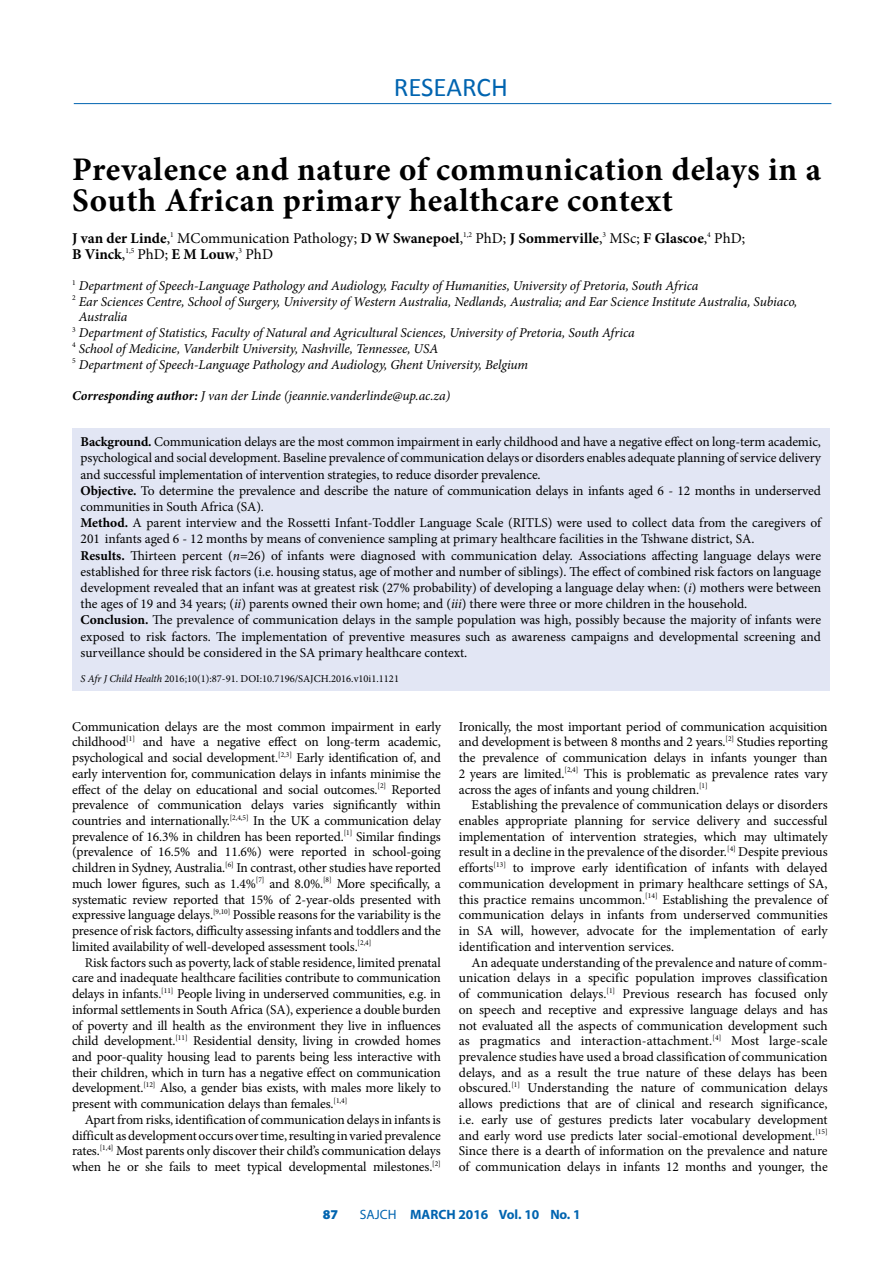
<style>
.page{position:relative;width:893px;height:1263px;background:#fff}
.page>*{position:absolute;margin:0;border:0;box-sizing:border-box;transform-origin:0 0}
.t1{font:700 33px/31.5px "Minion Pro";letter-spacing:.02em;color:#000}
.t2{font:27px "Calibri";color:#0064b0}
.t3{font:700 15px/15.8px "Minion Pro";color:#000}
.t4{font:13.5px/15.8px "Minion Pro";letter-spacing:-.005em;color:#000;text-align:justify}
.t5{font:italic 13.5px "Minion Pro";letter-spacing:-.01em;color:#000}
.t6{font:700 13.5px "Myriad Pro";color:#0064b0}
.t7{font:900 13.5px "Myriad Pro";color:#0064b0}
.t8{font:10.5px "Minion Pro";color:#000}
.s1{font-weight:400}
.s2{font-weight:700}
.s3{font-style:italic}
.s4{color:#111}
</style>
<div class="page">
<hr style="left:74px;top:103px;width:757px;height:1px;background:#0064b0">
<div style="left:72px;top:428px;width:758px;height:263px;background:#e2e6f4"></div>
<h2 class="t2" style="left:394px;top:70px;width:116px">RESEARCH</h2>
<h1 class="t1" style="left:72px;top:153px;width:751px">Prevalence and nature of communication delays in a<br>South African primary healthcare context</h1>
<p class="t3" style="left:72px;top:230px;width:675px">J van der Linde<span class="s1">,</span><sup>1</sup> <span class="s1">MCommunication Pathology;</span> D W Swanepoel<span class="s1">,</span><sup>1,2</sup> <span class="s1">PhD;</span> J Sommerville<span class="s1">,</span><sup>3</sup> <span class="s1">MSc;</span> F Glascoe<span class="s1">,</span><sup>4</sup> <span class="s1">PhD;<br></span>B Vinck<span class="s1">,</span><sup>1,5</sup> <span class="s1">PhD;</span> E M Louw<span class="s1">,</span><sup>3</sup> <span class="s1">PhD</span></p>
<p class="t5" style="left:72px;top:276px;width:628px"><sup>1</sup> Department of Speech-Language Pathology and Audiology, Faculty of Humanities, University of Pretoria, South Africa</p>
<p class="t5" style="left:72px;top:292px;width:727px"><sup>2</sup> Ear Sciences Centre, School of Surgery, University of Western Australia, Nedlands, Australia; and Ear Science Institute Australia, Subiaco,</p>
<p class="t5" style="left:79px;top:308px;width:50px">Australia</p>
<p class="t5" style="left:72px;top:324px;width:564px"><sup>3</sup> Department of Statistics, Faculty of Natural and Agricultural Sciences, University of Pretoria, South Africa</p>
<p class="t5" style="left:72px;top:339px;width:368px"><sup>4</sup> School of Medicine, Vanderbilt University, Nashville, Tennessee, USA</p>
<p class="t5" style="left:72px;top:355px;width:458px"><sup>5</sup> Department of Speech-Language Pathology and Audiology, Ghent University, Belgium</p>
<p class="t5" style="left:72px;top:387px;width:380px"><span class="s2">Corresponding author:</span> J van der Linde (jeannie.vanderlinde@up.ac.za)</p>
<p class="t4" style="left:81px;top:434px;width:742px;line-height:16.2px;text-align:left"><span class="s2">Background.</span> Communication delays are the most common impairment in early childhood and have a negative effect on long-term academic, psychological and social development. Baseline prevalence of communication delays or disorders enables adequate planning of service delivery and successful implementation of intervention strategies, to reduce disorder prevalence.<br><span class="s2">Objective.</span> To determine the prevalence and describe the nature of communication delays in infants aged 6 - 12 months in underserved communities in South Africa (SA).<br><span class="s2">Method.</span> A parent interview and the Rossetti Infant-Toddler Language Scale (RITLS) were used to collect data from the caregivers of 201 infants aged 6 - 12 months by means of convenience sampling at primary healthcare facilities in the Tshwane district, SA.<br><span class="s2">Results.</span> Thirteen percent (<span class="s3">n</span>=26) of infants were diagnosed with communication delay. Associations affecting language delays were established for three risk factors (i.e. housing status, age of mother and number of siblings). The effect of combined risk factors on language development revealed that an infant was at greatest risk (27% probability) of developing a language delay when: (<span class="s3">i</span>) mothers were between the ages of 19 and 34 years; (<span class="s3">ii</span>) parents owned their own home; and (<span class="s3">iii</span>) there were three or more children in the household.<br><span class="s2">Conclusion.</span> The prevalence of communication delays in the sample population was high, possibly because the majority of infants were exposed to risk factors. The implementation of preventive measures such as awareness campaigns and developmental screening and surveillance should be considered in the SA primary healthcare context.</p>
<p class="t8" style="left:81px;top:672px;width:320px"><span class="s3">S Afr J Child Health</span> 2016;10(1):87-91. DOI:10.7196/SAJCH.2016.v10i1.1121</p>
<p class="t4" style="left:72px;top:718px;width:370px">Communication delays are the most common impairment in early childhood<sup>[1]</sup> and have a negative effect on long-term academic, psychological and social development.<sup>[2,3]</sup> Early identification of, and early intervention for, communication delays in infants minimise the effect of the delay on educational and social outcomes.<sup>[2]</sup> Reported prevalence of communication delays varies significantly within countries and internationally.<sup>[2,4,5]</sup> In the UK a communication delay prevalence of 16.3% in children has been reported.<sup>[1]</sup> Similar findings (prevalence of 16.5% and 11.6%) were reported in school-going children in Sydney, Australia.<sup>[6]</sup> In contrast, other studies have reported much lower figures, such as 1.4%<sup>[7]</sup> and 8.0%.<sup>[8]</sup> More specifically, a systematic review reported that 15% of 2-year-olds presented with expressive language delays.<sup>[9,10]</sup> Possible reasons for the variability is the presence of risk factors, difficulty assessing infants and toddlers and the limited availability of well-developed assessment tools.<sup>[2,4]</sup></p>
<p class="t4" style="left:72px;top:954px;width:370px;text-indent:13px"><span class="s4">R</span>isk factors such as poverty, lack of stable residence, limited prenatal care and inadequate healthcare facilities contribute to communication delays in infants.<sup>[11]</sup> People living in underserved communities, e.g. in informal settlements in South Africa (SA), experience a double burden of poverty and ill health as the environment they live in influences child development.<sup>[11]</sup> Residential density, living in crowded homes and poor-quality housing lead to parents being less interactive with their children, which in turn has a negative effect on communication development.<sup>[12]</sup> Also, a gender bias exists, with males more likely to present with communication delays than females.<sup>[1,4]</sup></p>
<p class="t4" style="left:72px;top:1112px;width:370px;text-indent:13px">Apart from risks, identification of communication delays in infants is difficult as development occurs over time, resulting in varied prevalence rates.<sup>[1,4]</sup> Most parents only discover their child’s communication delays when he or she fails to meet typical developmental milestones.<sup>[2]</sup></p>
<p class="t4" style="left:459px;top:718px;width:370px">Ironically, the most important period of communication acquisition and development is between 8 months and 2 years.<sup>[2]</sup> Studies reporting the prevalence of communication delays in infants younger than 2 years are limited.<sup>[2,4]</sup> This is problematic as prevalence rates vary across the ages of infants and young children.<sup>[1]</sup></p>
<p class="t4" style="left:459px;top:797px;width:370px;text-indent:13px">Establishing the prevalence of communication delays or disorders enables appropriate planning for service delivery and successful implementation of intervention strategies, which may ultimately result in a decline in the prevalence of the disorder.<sup>[4]</sup> Despite previous efforts<sup>[13]</sup> to improve early identification of infants with delayed communication development in primary healthcare settings of SA, this practice remains uncommon.<sup>[14]</sup> Establishing the prevalence of communication delays in infants from underserved communities in SA will, however, advocate for the implementation of early identification and intervention services.</p>
<p class="t4" style="left:459px;top:954px;width:370px;text-indent:13px">An adequate understanding of the prevalence and nature of comm&shy;unication delays in a specific population improves classification of communication delays.<sup>[1]</sup> Previous research has focused only on speech and receptive and expressive language delays and has not evaluated all the aspects of communication development such as pragmatics and interaction-attachment.<sup>[4]</sup> Most large-scale prevalence studies have used a broad classification of communication delays, and as a result the true nature of these delays has been obscured.<sup>[1]</sup> Understanding the nature of communication delays allows predictions that are of clinical and research significance, i.e. early use of gestures predicts later vocabulary development and early word use predicts later social-emotional development.<sup>[15] </sup>Since there is a dearth of information on the prevalence and nature of communication delays in infants 12 months and younger, the</p>
<p class="t7" style="left:323px;top:1207px;width:17px">87</p>
<p class="t6" style="left:360px;top:1206px;width:222px"><span class="s1">SAJCH</span> MARCH 2016 Vol. 10 No. 1</p>
</div>
